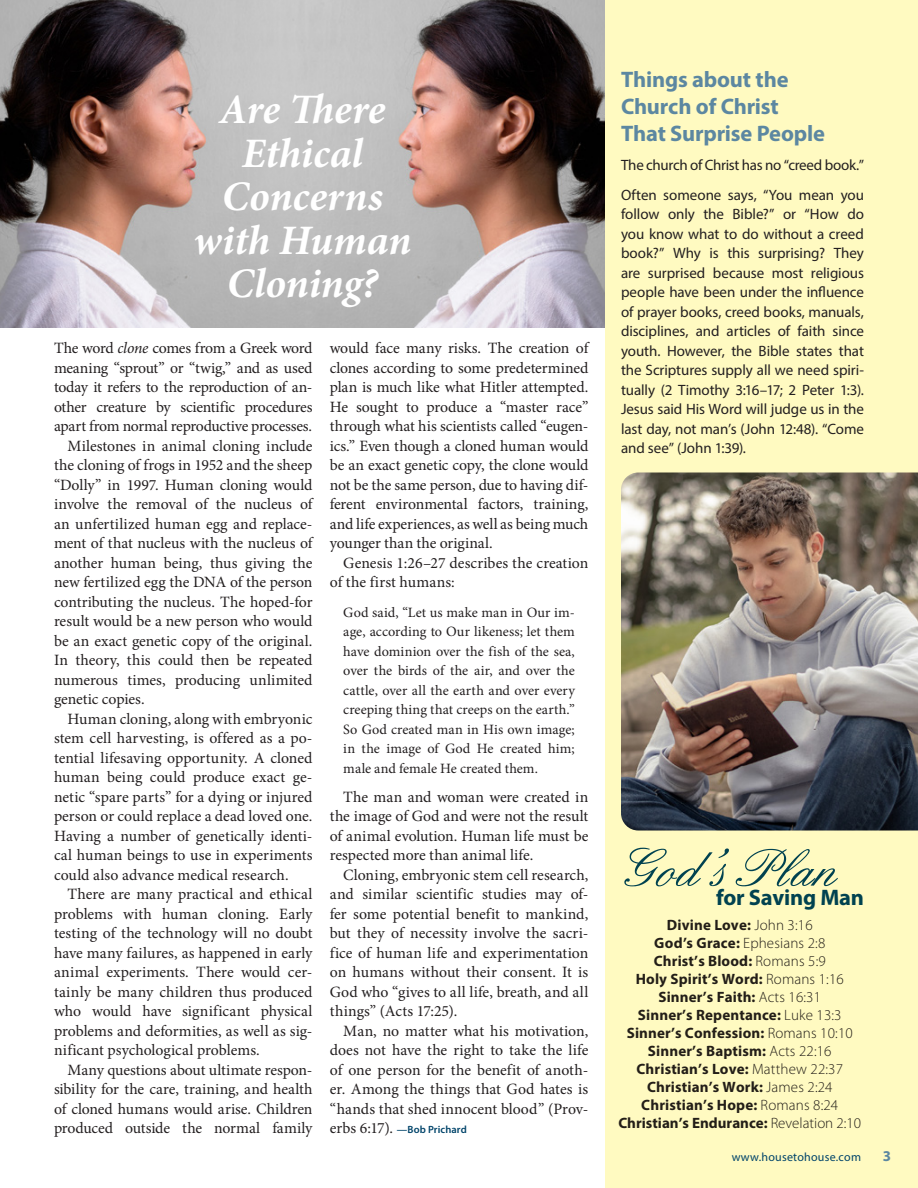
<style>
.page{position:relative;width:918px;height:1188px;background:#fff}
.page>*{position:absolute;margin:0;border:0;box-sizing:border-box;transform-origin:0 0}
.t1{font:57px "English";letter-spacing:-.01em;color:#00446a}
.Side_Article_Heading{font:italic 700 42px/43.5px "Minion Pro";letter-spacing:-.005em;color:#fff;text-align:center}
.Side_Article_Heading-2{font:700 22.5px "Myriad Pro";letter-spacing:-.01em;color:#5c87a1}
.t2{font:700 22.5px "Myriad Pro";letter-spacing:-.01em;color:#00446a}
.Body_Serif{font:15.75px/19.5px "Minion Pro";color:#231f20;text-align:justify}
.Body_Sans-Serif{font:15px/19.5px "Myriad Pro";letter-spacing:-.01em;color:#231f20;text-align:justify}
.t3{font:700 15px/18px "Myriad Pro";letter-spacing:.01em;color:#231f20;text-align:center}
.t4{font:700 15px "Myriad Pro";color:#5c87a1}
.Serif_Indent{font:14.25px/19.5px "Minion Pro";color:#231f20;text-align:justify}
.t5{font:12px "Myriad Pro";letter-spacing:.02em;color:#00446a}
.Body_Serif-2{font:600 10.5px "Myriad Pro";letter-spacing:.01em;color:#00446a}
.s1{font-style:italic}
.s2{font-family:"Minion Pro";font-weight:400;font-size:15.75px;color:#231f20}
.s3{font-weight:300}
</style>
<div class="page">
<img style="left:0;top:0;width:233px;height:327px">
<img style="left:233px;top:0;width:372px;height:327px">
<div style="left:605px;top:0;width:313px;height:1188px;background:#fffac1"></div>
<img style="left:621px;top:472px;width:297px;height:359px">
<p class="Side_Article_Heading" style="left:193px;top:87px;width:220px">Are There<br>Ethical<br>Concerns with Human<br>Cloning?</p>
<p class="Body_Serif" style="left:54px;top:339px;width:260px">The word <span class="s1">clone</span> comes from a Greek word meaning “sprout” or “twig,” and as used today it refers to the reproduction of an&shy;other creature by scientific procedures apart from normal reproductive processes.</p>
<p class="Body_Serif" style="left:54px;top:436px;width:260px;text-indent:14px">Milestones in animal cloning include the cloning of frogs in 1952 and the sheep “Dolly” in 1997. Human cloning would involve the removal of the nucleus of an unfertilized human egg and replace&shy;ment of that nucleus with the nucleus of another human being, thus giving the new fertilized egg the DNA of the person contributing the nucleus. The hoped-for result would be a new person who would be an exact genetic copy of the original.<br>In theory, this could then be repeated numerous times, producing unlimited genetic copies.</p>
<p class="Body_Serif" style="left:54px;top:709px;width:260px;text-indent:14px">Human cloning, along with embryonic stem cell harvesting, is offered as a po&shy;tential lifesaving opportunity. A cloned human being could produce exact ge&shy;netic “spare parts” for a dying or injured person or could replace a dead loved one.<br>Having a number of genetically identi&shy;cal human beings to use in experiments could also advance medical research.</p>
<p class="Body_Serif" style="left:54px;top:885px;width:260px;text-indent:14px">There are many practical and ethical problems with human cloning. Early testing of the technology will no doubt have many failures, as happened in early animal experiments. There would cer&shy;tainly be many children thus produced who would have significant physical problems and deformities, as well as sig&shy;nificant psychological problems.</p>
<p class="Body_Serif" style="left:54px;top:1060px;width:260px;text-indent:14px">Many questions about ultimate respon&shy;sibility for the care, training, and health of cloned humans would arise. Children produced outside the normal family</p>
<p class="Body_Serif" style="left:330px;top:339px;width:260px">would face many risks. The creation of clones according to some predetermined plan is much like what Hitler attempted.<br>He sought to produce a “master race” through what his scientists called “eugen&shy;ics.” Even though a cloned human would be an exact genetic copy, the clone would not be the same person, due to having dif&shy;ferent environmental factors, training, and life experiences, as well as being much younger than the original.</p>
<p class="Body_Serif" style="left:330px;top:553px;width:260px;text-indent:14px">Genesis 1:26–27 describes the creation of the first humans:</p>
<p class="Serif_Indent" style="left:343px;top:602px;width:233px">God said, “Let us make man in Our im&shy;age, according to Our likeness; let them have dominion over the fish of the sea, over the birds of the air, and over the cattle, over all the earth and over every creeping thing that creeps on the earth.” So God created man in His own image; in the image of God He created him; male and female He created them.</p>
<p class="Body_Serif" style="left:330px;top:787px;width:260px;text-indent:14px">The man and woman were created in the image of God and were not the result of animal evolution. Human life must be respected more than animal life.</p>
<p class="Body_Serif" style="left:330px;top:865px;width:260px;text-indent:14px">Cloning, embryonic stem cell research, and similar scientific studies may of&shy;fer some potential benefit to mankind, but they of necessity involve the sacri&shy;fice of human life and experimentation on humans without their consent. It is God who “gives to all life, breath, and all things” (Acts 17:25).</p>
<p class="Body_Serif" style="left:330px;top:1021px;width:260px;text-indent:14px">Man, no matter what his motivation, does not have the right to take the life of one person for the benefit of anoth&shy;er. Among the things that God hates is “hands that shed innocent blood” (Prov-</p>
<p class="Body_Serif-2" style="left:330px;top:1123px;width:138px"><span class="s2">erbs 6:17).</span> —Bob Prichard</p>
<p class="Side_Article_Heading-2" style="left:621px;top:65px;width:169px">Things about the</p>
<p class="Side_Article_Heading-2" style="left:621px;top:92px;width:159px">Church of Christ</p>
<p class="Side_Article_Heading-2" style="left:621px;top:119px;width:206px">That Surprise People</p>
<p class="Body_Sans-Serif" style="left:621px;top:155px;width:244px">The church of Christ has no “creed book.”</p>
<p class="Body_Sans-Serif" style="left:621px;top:185px;width:245px">Often someone says, “You mean you follow only the Bible?” or “How do you know what to do without a creed book?” Why is this surprising? They are surprised because most religious people have been under the influence of prayer books, creed books, manuals, disciplines, and articles of faith since youth. However, the Bible states that the Scriptures supply all we need spiri&shy;tually (2 Timothy 3:16–17; 2 Peter 1:3).<br>Jesus said His Word will judge us in the last day, not man’s (John 12:48). “Come and see” (John 1:39).</p>
<h1 class="t1" style="left:627px;top:838px;width:222px">God’s Plan</h1>
<h3 class="t2" style="left:716px;top:883px;width:149px">for Saving Man</h3>
<p class="t3" style="left:618px;top:915px;width:244px">Divine Love: <span class="s3">John 3:16<br></span>God’s Grace: <span class="s3">Ephesians 2:8<br></span>Christ’s Blood: <span class="s3">Romans 5:9<br></span>Holy Spirit’s Word: <span class="s3">Romans 1:16<br></span>Sinner’s Faith: <span class="s3">Acts 16:31<br></span>Sinner’s Repentance: <span class="s3">Luke 13:3<br></span>Sinner’s Confession: <span class="s3">Romans 10:10<br></span>Sinner’s Baptism: <span class="s3">Acts 22:16<br></span>Christian’s Love: <span class="s3">Matthew 22:37<br></span>Christian’s Work: <span class="s3">James 2:24<br></span>Christian’s Hope: <span class="s3">Romans 8:24<br></span>Christian’s Endurance: <span class="s3">Revelation 2:10</span></p>
<p class="t5" style="left:732px;top:1150px;width:131px">www.housetohouse.com</p>
<p class="t4" style="left:883px;top:1146px;width:10px">3</p>
</div>
